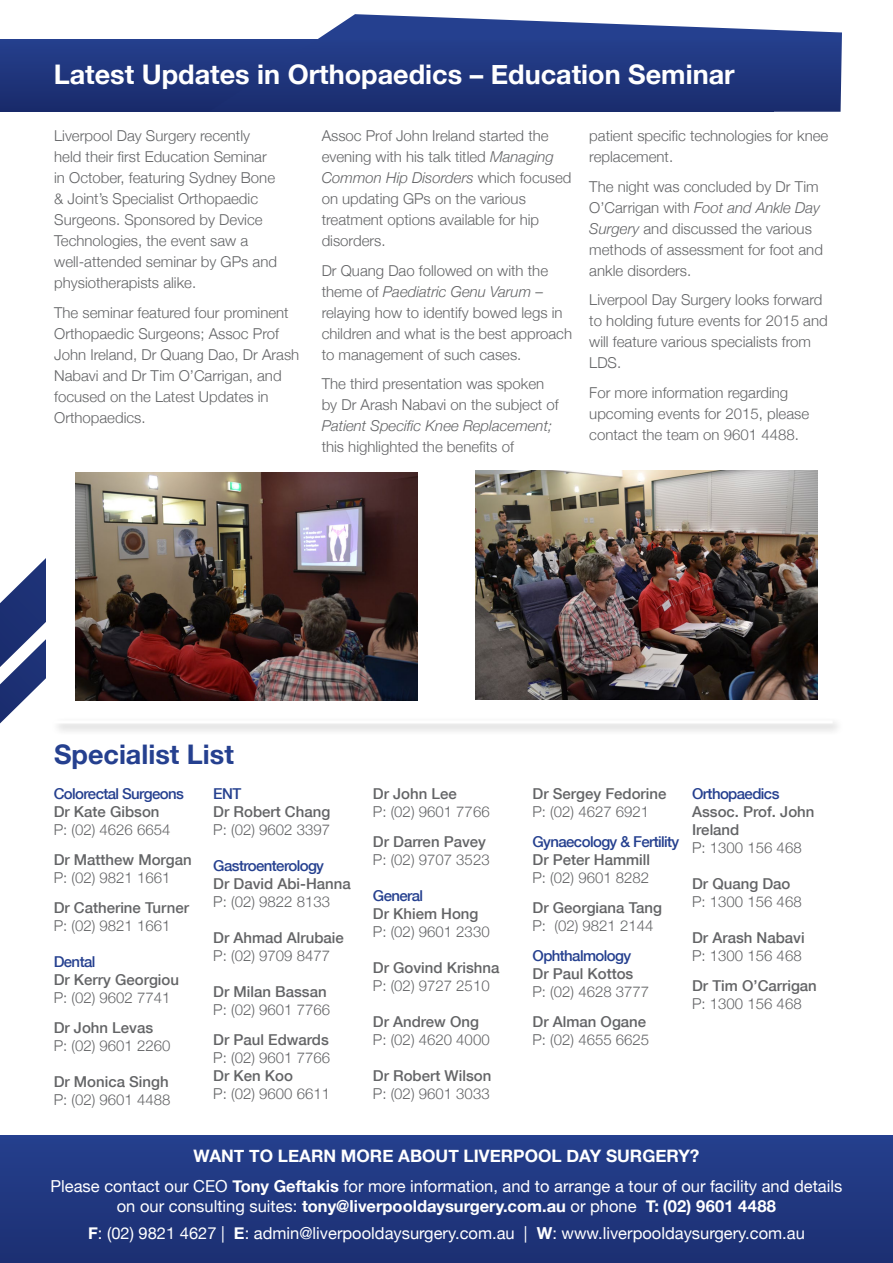
<style>
.page{position:relative;width:893px;height:1263px;background:#fff}
.page>*{position:absolute;margin:0;border:0;box-sizing:border-box;transform-origin:0 0}
.t1{font:700 27px "Helvetica Neue";color:#fff}
.t2{font:700 27px "Helvetica Neue";color:#25408f}
.t3{font:700 17.25px "Helvetica Neue";color:#fff}
.t4{font:16.5px/19.8px "Helvetica Neue";color:#fff;text-align:center}
.t5{font:300 15px/21px "Helvetica Neue";color:#636466}
.t6{font:500 15px/18px "Helvetica Neue";color:#636466}
.t7{font:500 15px "Helvetica Neue";letter-spacing:-.04em;color:#25408f}
.t8{font:italic 300 15px "Helvetica Neue";color:#636466}
.s1{font-style:italic}
.s2{font-weight:700}
</style>
<div class="page">
<div style="left:0;top:1135px;width:893px;height:128px;background:linear-gradient(to right,#203780,#203780)"></div>
<div style="left:0;top:39px;width:774px;height:73px;background:linear-gradient(to bottom,#25408e,#192a6a)"></div>
<svg style="left:209px;top:14px;width:633px;height:98px;background:#3c508f"></svg>
<svg style="left:0;top:558px;width:46px;height:165px"></svg>
<div style="left:50px;top:717px;width:794px;height:19px;background:#f4f4f4"></div>
<hr style="left:54px;top:720px;width:779px;height:3px;background:#fff">
<img style="left:75px;top:472px;width:343px;height:228px">
<img style="left:475px;top:471px;width:342px;height:228px">
<h1 class="t1" style="left:54px;top:53px;width:682px">Latest Updates in Orthopaedics – Education Seminar</h1>
<p class="t5" style="left:54px;top:124px;width:224px">Liverpool Day Surgery recently held their first Education Seminar in October, featuring Sydney Bone &amp; Joint’s Specialist Orthopaedic<br>Surgeons. Sponsored by Device<br>Technologies, the event saw a well-attended seminar by GPs and physiotherapists alike.</p>
<p class="t5" style="left:54px;top:301px;width:247px">The seminar featured four prominent<br>Orthopaedic Surgeons; Assoc Prof<br>John Ireland, Dr Quang Dao, Dr Arash<br>Nabavi and Dr Tim O’Carrigan, and focused on the Latest Updates in<br>Orthopaedics.</p>
<p class="t5" style="left:322px;top:124px;width:251px">Assoc Prof John Ireland started the evening with his talk titled <span class="s1">Managing<br>Common Hip Disorders</span> which focused on updating GPs on the various treatment options available for hip disorders.</p>
<p class="t5" style="left:322px;top:259px;width:252px">Dr Quang Dao followed on with the theme of <span class="s1">Paediatric Genu Varum</span> – relaying how to identify bowed legs in children and what is the best approach to management of such cases.</p>
<p class="t5" style="left:322px;top:372px;width:239px">The third presentation was spoken by Dr Arash Nabavi on the subject of</p>
<p class="t8" style="left:322px;top:414px;width:232px">Patient Specific Knee Replacement;</p>
<p class="t5" style="left:322px;top:435px;width:194px">this highlighted the benefits of</p>
<p class="t5" style="left:589px;top:124px;width:240px">patient specific technologies for knee replacement.</p>
<p class="t5" style="left:589px;top:175px;width:235px">The night was concluded by Dr Tim<br>O’Carrigan with <span class="s1">Foot and Ankle Day<br>Surgery</span> and discussed the various methods of assessment for foot and ankle disorders.</p>
<p class="t5" style="left:589px;top:288px;width:240px">Liverpool Day Surgery looks forward to holding future events for 2015 and will feature various specialists from<br>LDS.</p>
<p class="t5" style="left:589px;top:381px;width:221px">For more information regarding upcoming events for 2015, please contact the team on 9601 4488.</p>
<h1 class="t2" style="left:54px;top:733px;width:181px">Specialist List</h1>
<p class="t7" style="left:54px;top:781px;width:132px">Colorectal Surgeons</p>
<p class="t6" style="left:54px;top:802px;width:107px">Dr Kate Gibson</p>
<p class="t5" style="left:54px;top:818px;width:118px">P: (02) 4626 6654</p>
<p class="t6" style="left:54px;top:850px;width:140px">Dr Matthew Morgan</p>
<p class="t5" style="left:54px;top:866px;width:118px">P: (02) 9821 1661</p>
<p class="t6" style="left:54px;top:898px;width:137px">Dr Catherine Turner</p>
<p class="t5" style="left:54px;top:914px;width:118px">P: (02) 9821 1661</p>
<p class="t7" style="left:54px;top:949px;width:43px">Dental</p>
<p class="t6" style="left:54px;top:970px;width:127px">Dr Kerry Georgiou</p>
<p class="t5" style="left:54px;top:986px;width:118px">P: (02) 9602 7741</p>
<p class="t6" style="left:54px;top:1018px;width:101px">Dr John Levas</p>
<p class="t5" style="left:54px;top:1034px;width:118px">P: (02) 9601 2260</p>
<p class="t6" style="left:54px;top:1072px;width:117px">Dr Monica Singh</p>
<p class="t5" style="left:54px;top:1088px;width:118px">P: (02) 9601 4488</p>
<p class="t7" style="left:213px;top:781px;width:29px">ENT</p>
<p class="t6" style="left:213px;top:802px;width:118px">Dr Robert Chang</p>
<p class="t5" style="left:213px;top:818px;width:118px">P: (02) 9602 3397</p>
<p class="t7" style="left:213px;top:853px;width:112px">Gastroenterology</p>
<p class="t6" style="left:213px;top:874px;width:139px">Dr David Abi-Hanna</p>
<p class="t5" style="left:213px;top:890px;width:118px">P: (02) 9822 8133</p>
<p class="t6" style="left:213px;top:928px;width:132px">Dr Ahmad Alrubaie</p>
<p class="t5" style="left:213px;top:944px;width:118px">P: (02) 9709 8477</p>
<p class="t6" style="left:213px;top:982px;width:115px">Dr Milan Bassan</p>
<p class="t5" style="left:213px;top:998px;width:118px">P: (02) 9601 7766</p>
<p class="t6" style="left:213px;top:1030px;width:117px">Dr Paul Edwards</p>
<p class="t5" style="left:213px;top:1046px;width:118px">P: (02) 9601 7766</p>
<p class="t6" style="left:213px;top:1066px;width:81px">Dr Ken Koo</p>
<p class="t5" style="left:213px;top:1082px;width:118px">P: (02) 9600 6611</p>
<p class="t6" style="left:373px;top:784px;width:85px">Dr John Lee</p>
<p class="t5" style="left:373px;top:800px;width:118px">P: (02) 9601 7766</p>
<p class="t6" style="left:373px;top:832px;width:115px">Dr Darren Pavey</p>
<p class="t5" style="left:373px;top:848px;width:118px">P: (02) 9707 3523</p>
<p class="t7" style="left:373px;top:883px;width:52px">General</p>
<p class="t6" style="left:373px;top:904px;width:107px">Dr Khiem Hong</p>
<p class="t5" style="left:373px;top:920px;width:118px">P: (02) 9601 2330</p>
<p class="t6" style="left:373px;top:958px;width:128px">Dr Govind Krishna</p>
<p class="t5" style="left:373px;top:974px;width:118px">P: (02) 9727 2510</p>
<p class="t6" style="left:373px;top:1012px;width:108px">Dr Andrew Ong</p>
<p class="t5" style="left:373px;top:1028px;width:118px">P: (02) 4620 4000</p>
<p class="t6" style="left:373px;top:1066px;width:120px">Dr Robert Wilson</p>
<p class="t5" style="left:373px;top:1082px;width:118px">P: (02) 9601 3033</p>
<p class="t6" style="left:532px;top:784px;width:135px">Dr Sergey Fedorine</p>
<p class="t5" style="left:532px;top:800px;width:118px">P: (02) 4627 6921</p>
<p class="t7" style="left:532px;top:829px;width:148px">Gynaecology &amp; Fertility</p>
<p class="t6" style="left:532px;top:850px;width:119px">Dr Peter Hammill</p>
<p class="t5" style="left:532px;top:866px;width:118px">P: (02) 9601 8282</p>
<p class="t6" style="left:532px;top:898px;width:131px">Dr Georgiana Tang</p>
<p class="t5" style="left:532px;top:914px;width:122px">P: (02) 9821 2144</p>
<p class="t7" style="left:532px;top:943px;width:100px">Ophthalmology</p>
<p class="t6" style="left:532px;top:964px;width:102px">Dr Paul Kottos</p>
<p class="t5" style="left:532px;top:980px;width:118px">P: (02) 4628 3777</p>
<p class="t6" style="left:532px;top:1012px;width:115px">Dr Alman Ogane</p>
<p class="t5" style="left:532px;top:1028px;width:118px">P: (02) 4655 6625</p>
<p class="t7" style="left:692px;top:781px;width:89px">Orthopaedics</p>
<p class="t6" style="left:692px;top:802px;width:124px">Assoc. Prof. John<br>Ireland</p>
<p class="t5" style="left:692px;top:836px;width:111px">P: 1300 156 468</p>
<p class="t6" style="left:692px;top:874px;width:100px">Dr Quang Dao</p>
<p class="t5" style="left:692px;top:890px;width:111px">P: 1300 156 468</p>
<p class="t6" style="left:692px;top:928px;width:114px">Dr Arash Nabavi</p>
<p class="t5" style="left:692px;top:944px;width:111px">P: 1300 156 468</p>
<p class="t6" style="left:692px;top:976px;width:126px">Dr Tim O’Carrigan</p>
<p class="t5" style="left:692px;top:992px;width:111px">P: 1300 156 468</p>
<p class="t3" style="left:194px;top:1142px;width:507px">WANT TO LEARN MORE ABOUT LIVERPOOL DAY SURGERY?</p>
<p class="t4" style="left:51px;top:1177px;width:793px">Please contact our CEO <span class="s2">Tony Geftakis</span> for more information, and to arrange a tour of our facility and details on our consulting suites: <span class="s2">tony@liverpooldaysurgery.com.au</span> or phone <span class="s2">T: (02) 9601 4488</span></p>
<p class="t4" style="left:88px;top:1224px;width:718px"><span class="s2">F</span>: (02) 9821 4627 | <span class="s2">E</span>: admin@liverpooldaysurgery.com.au | <span class="s2">W</span>: www.liverpooldaysurgery.com.au</p>
</div>
